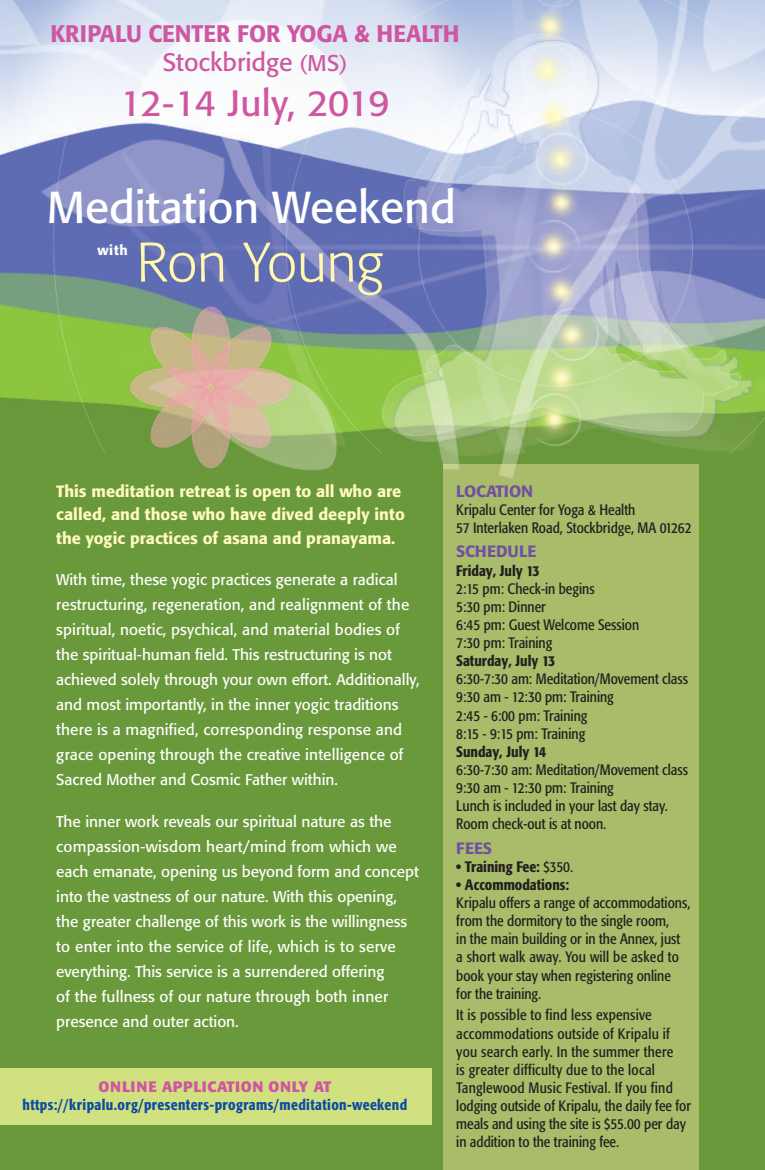
<style>
.page{position:relative;width:765px;height:1170px;background:#fff}
.page>*{position:absolute;margin:0;border:0;box-sizing:border-box;transform-origin:0 0}
.t1{font:300 55px "Formata";color:#fff8ae}
.t2{font:44.25px "Formata";color:#fff}
.t3{font:36.25px "Formata";letter-spacing:-.015em;color:#cf56a0}
.t4{font:25px "Formata";color:#cf56a0}
.t5{font:500 23.75px "Formata";color:#cf56a0;scale:.96 1}
.t6{font:500 16.25px/23.8px "Formata";color:#fffac1}
.t7{font:500 16.25px "Formata";color:#7150a0}
.t8{font:15.38px/25px "Formata";color:#fff}
.t9{font:condensed 15px/18.1px "Formata";color:#231f20}
.t10{font:500 condensed 15px "Formata";color:#231f20}
.t11{font:500 condensed 15px "Formata";letter-spacing:.025em;color:#0d4da1}
.t12{font:700 15px "Formata";letter-spacing:.045em;color:#cf56a0}
.t13{font:500 13.75px "Formata";color:#fff}
.s1{font-size:20px}
.s2{font-size:22.5px}
.s3{font-weight:400}
</style>
<div class="page">
<img style="left:0;top:0;width:765px;height:1170px">
<div style="left:444px;top:464px;width:255px;height:706px;background:#a9bc69"></div>
<div style="left:0;top:1069px;width:431px;height:56px;background:#d2e180"></div>
<h3 class="t5" style="left:51px;top:24px;width:427px">KRIPALU CENTER FOR YOGA &amp; HEALTH</h3>
<h3 class="t4" style="left:163px;top:52px;width:186px">Stockbridge <span class="s1">(</span><span class="s2">MS</span><span class="s1">)</span></h3>
<h3 class="t3" style="left:120px;top:88px;width:271px">12-14 July, 2019</h3>
<h2 class="t2" style="left:47px;top:189px;width:410px">Meditation Weekend</h2>
<h1 class="t1" style="left:137px;top:239px;width:248px">Ron Young</h1>
<p class="t13" style="left:97px;top:244px;width:32px">with</p>
<p class="t6" style="left:56px;top:480px;width:350px">This meditation retreat is open to all who are called, and those who have dived deeply into the yogic practices of asana and pranayama.</p>
<p class="t8" style="left:56px;top:569px;width:365px">With time, these yogic practices generate a radical restructuring, regeneration, and realignment of the spiritual, noetic, psychical, and material bodies of the spiritual-human field. This restructuring is not achieved solely through your own effort. Additionally, and most importantly, in the inner yogic traditions there is a magnified, corresponding response and grace opening through the creative intelligence of Sacred Mother and Cosmic Father within.</p>
<p class="t8" style="left:56px;top:810px;width:364px">The inner work reveals our spiritual nature as the compassion-wisdom heart/mind from which we each emanate, opening us beyond form and concept into the vastness of our nature. With this opening, the greater challenge of this work is the willingness to enter into the service of life, which is to serve everything. This service is a surrendered offering<br>of the fullness of our nature through both inner presence and outer action.</p>
<p class="t12" style="left:98px;top:1081px;width:234px">ONLINE APPLICATION ONLY AT</p>
<p class="t11" style="left:23px;top:1099px;width:386px">https://kripalu.org/presenters-programs/meditation-weekend</p>
<p class="t7" style="left:456px;top:484px;width:78px">LOCATION</p>
<p class="t9" style="left:456px;top:502px;width:237px">Kripalu Center for Yoga &amp; Health<br>57 Interlaken Road, Stockbridge, MA 01262</p>
<p class="t7" style="left:456px;top:545px;width:82px">SCHEDULE</p>
<p class="t10" style="left:456px;top:564px;width:85px">Friday, July 13</p>
<p class="t9" style="left:456px;top:580px;width:185px">2:15 pm: Check-in begins<br>5:30 pm: Dinner<br>6:45 pm: Guest Welcome Session<br>7:30 pm: Training</p>
<p class="t10" style="left:456px;top:655px;width:101px">Saturday, July 13</p>
<p class="t9" style="left:456px;top:671px;width:233px">6:30-7:30 am: Meditation/Movement class<br>9:30 am - 12:30 pm: Training<br>2:45 - 6:00 pm: Training<br>8:15 - 9:15 pm: Training</p>
<p class="t10" style="left:456px;top:746px;width:92px">Sunday, July 14</p>
<p class="t9" style="left:456px;top:762px;width:233px">6:30-7:30 am: Meditation/Movement class 9:30 am - 12:30 pm: Training<br>Lunch is included in your last day stay.<br>Room check-out is at noon.</p>
<p class="t7" style="left:456px;top:841px;width:37px">FEES</p>
<p class="t10" style="left:456px;top:861px;width:118px">• Training Fee: <span class="s3">$350.</span></p>
<p class="t10" style="left:456px;top:879px;width:115px">• Accommodations:</p>
<p class="t9" style="left:456px;top:895px;width:236px">Kripalu offers a range of accommodations, from the dormitory to the single room,<br>in the main building or in the Annex, just a short walk away. You will be asked to book your stay when registering online<br>for the training.</p>
<p class="t9" style="left:456px;top:1007px;width:236px">It is possible to find less expensive accommodations outside of Kripalu if you search early. In the summer there<br>is greater difficulty due to the local Tanglewood Music Festival. If you find lodging outside of Kripalu, the daily fee for meals and using the site is $55.00 per day in addition to the training fee.</p>
</div>
